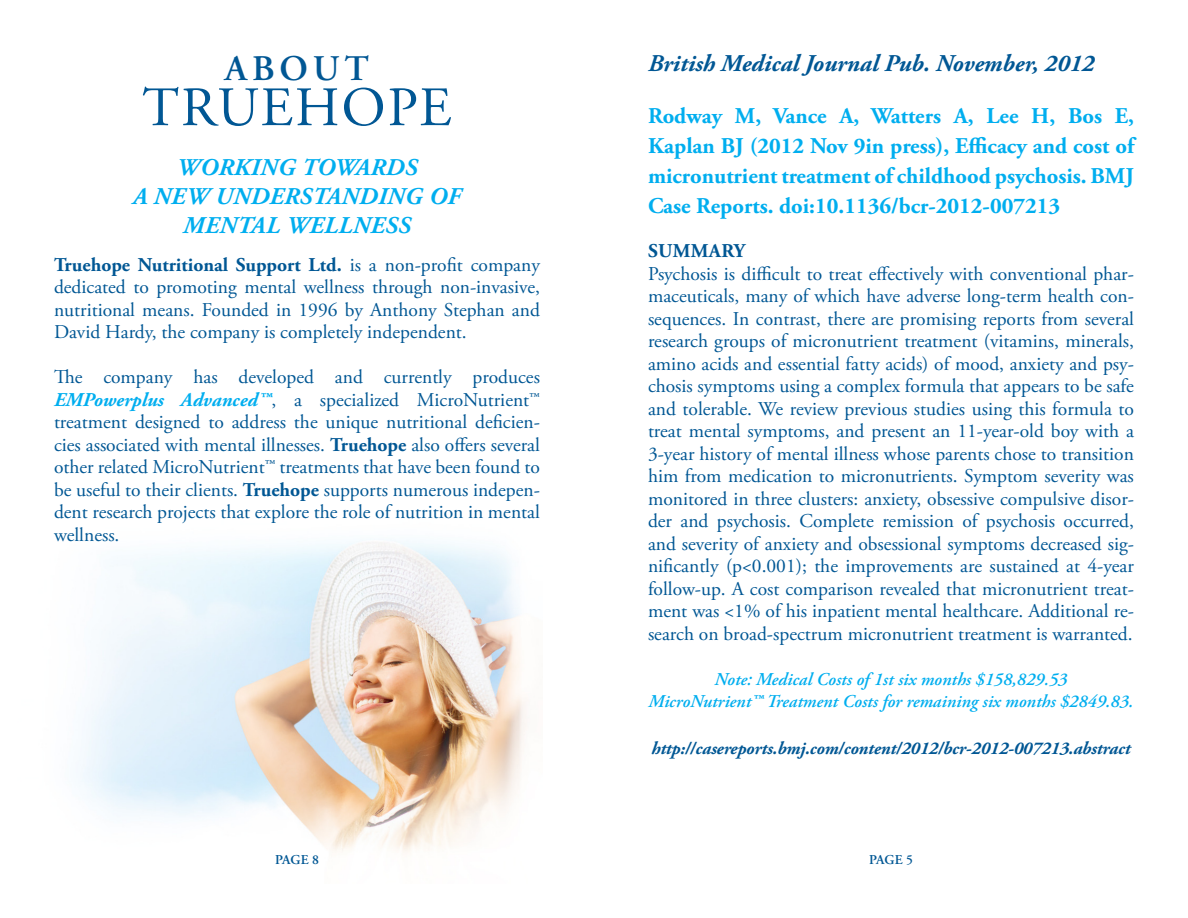
<style>
.page{position:relative;width:1188px;height:918px;background:#fff}
.page>*{position:absolute;margin:0;border:0;box-sizing:border-box;transform-origin:0 0}
.t1{font:55.5px "Adobe Garamond Pro";letter-spacing:.035em;color:#015794}
.t2{font:600 36px "Adobe Garamond Pro";letter-spacing:.135em;color:#015794}
.t3{font:italic 700 24px "Adobe Garamond Pro";letter-spacing:.015em;color:#00aeef}
.t4{font:italic 700 24px "Adobe Garamond Pro";color:#015794}
.t5{font:700 22.5px/30px "Adobe Garamond Pro";color:#00aeef;text-align:justify}
.t6{font:19.5px/22.5px "Adobe Garamond Pro";color:#015794;text-align:justify}
.t7{font:700 19.5px "Adobe Garamond Pro";letter-spacing:.015em;color:#015794}
.t8{font:italic 600 18px "Adobe Garamond Pro";color:#00aeef}
.t9{font:italic 700 18px "Adobe Garamond Pro";letter-spacing:-.01em;color:#015794}
.t10{font:600 13.5px "Adobe Garamond Pro";letter-spacing:-.005em;color:#015794}
.s1{font-weight:700}
.s2{font-weight:700;font-style:italic;color:#00aeef}
</style>
<div class="page">
<img style="left:79px;top:541px;width:448px;height:312px">
<p class="t2" style="left:225px;top:48px;width:146px">ABOUT</p>
<p class="t1" style="left:142px;top:74px;width:311px">TRUEHOPE</p>
<p class="t3" style="left:177px;top:154px;width:242px">WORKING TOWARDS</p>
<p class="t3" style="left:133px;top:183px;width:329px">A NEW UNDERSTANDING OF</p>
<p class="t3" style="left:183px;top:212px;width:229px">MENTAL WELLNESS</p>
<p class="t6" style="left:54px;top:254px;width:488px"><span class="s1">Truehope Nutritional Support Ltd.</span> is a non-profit company dedicated to promoting mental wellness through non-invasive, nutritional means. Founded in 1996 by Anthony Stephan and David Hardy, the company is completely independent.</p>
<p class="t6" style="left:54px;top:366px;width:488px">The company has developed and currently produces <span class="s2">EMPowerplus Advanced™</span>, a specialized MicroNutrient™ treatment designed to address the unique nutritional deficien&shy;cies associated with mental illnesses. <span class="s1">Truehope</span> also offers several other related MicroNutrient™ treatments that have been found to be useful to their clients. <span class="s1">Truehope</span> supports numerous indepen&shy;dent research projects that explore the role of nutrition in mental wellness.</p>
<p class="t4" style="left:648px;top:50px;width:448px">British Medical Journal Pub. November, 2012</p>
<p class="t5" style="left:648px;top:101px;width:488px">Rodway M, Vance A, Watters A, Lee H, Bos E, Kaplan BJ (2012 Nov 9in press), Efficacy and cost of micronutrient treatment of childhood psychosis. BMJ Case Reports. doi:10.1136/bcr-2012-007213</p>
<p class="t7" style="left:648px;top:240px;width:98px">SUMMARY</p>
<p class="t6" style="left:648px;top:263px;width:488px">Psychosis is difficult to treat effectively with conventional phar&shy;maceuticals, many of which have adverse long-term health con&shy;sequences. In contrast, there are promising reports from several research groups of micronutrient treatment (vitamins, minerals, amino acids and essential fatty acids) of mood, anxiety and psy&shy;chosis symptoms using a complex formula that appears to be safe and tolerable. We review previous studies using this formula to treat mental symptoms, and present an 11-year-old boy with a 3-year history of mental illness whose parents chose to transition him from medication to micronutrients. Symptom severity was monitored in three clusters: anxiety, obsessive compulsive disor&shy;der and psychosis. Complete remission of psychosis occurred, and severity of anxiety and obsessional symptoms decreased sig&shy;nificantly (p&lt;0.001); the improvements are sustained at 4-year follow-up. A cost comparison revealed that micronutrient treat&shy;ment was &lt;1% of his inpatient mental healthcare. Additional re&shy;search on broad-spectrum micronutrient treatment is warranted.</p>
<p class="t8" style="left:715px;top:669px;width:354px">Note: Medical Costs of 1st six months $158,829.53</p>
<p class="t8" style="left:649px;top:691px;width:486px">MicroNutrient™ Treatment Costs for remaining six months $2849.83.</p>
<p class="t9" style="left:651px;top:738px;width:481px">http://casereports.bmj.com/content/2012/bcr-2012-007213.abstract</p>
<p class="t10" style="left:275px;top:852px;width:45px">PAGE 8</p>
<p class="t10" style="left:869px;top:852px;width:45px">PAGE 5</p>
</div>
